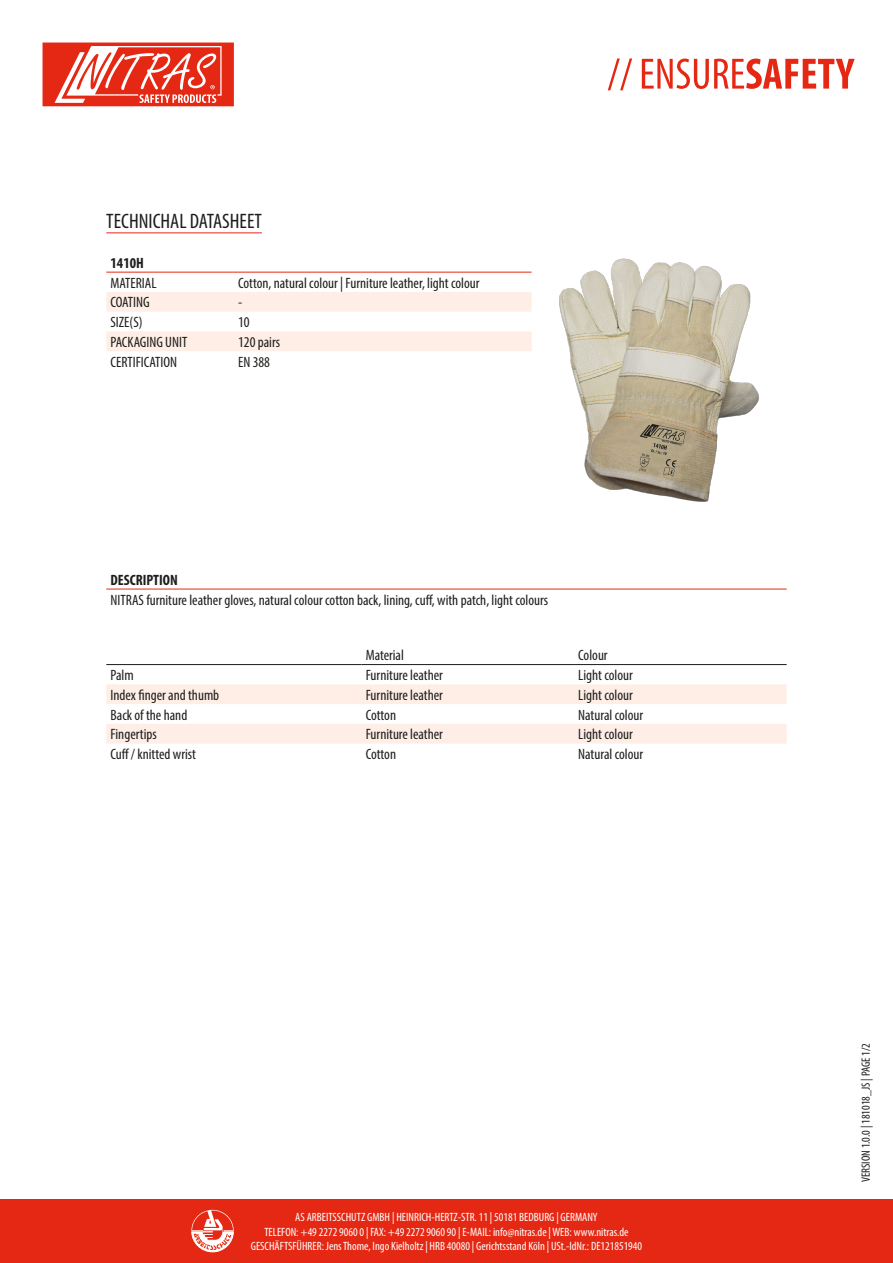
<style>
.page{position:relative;width:893px;height:1263px;background:#fff}
.page>*{position:absolute;margin:0;border:0;box-sizing:border-box;transform-origin:0 0}
.t1{font:condensed 21px "Myriad Pro";color:#1d1d1b}
.t2{font:condensed 15px "Myriad Pro";color:#1d1d1b}
.t3{font:700 condensed 15px "Myriad Pro";color:#1d1d1b}
.t4{font:condensed 12px/14.4px "Myriad Pro";color:#fff;text-align:center}
.t5{font:condensed 12px "Myriad Pro";color:#1d1d1b}
</style>
<div class="page">
<div style="left:0;top:1199px;width:893px;height:64px;background:#e52813"></div>
<svg style="left:608px;top:58px;width:247px;height:32px"></svg>
<svg style="left:191px;top:1210px;width:43px;height:42px"></svg>
<svg style="left:43px;top:43px;width:191px;height:63px"></svg>
<hr style="left:106px;top:232px;width:156px;height:1px;background:#e52813">
<svg style="left:106px;top:292px;width:425px;height:59px"></svg>
<hr style="left:106px;top:272px;width:128px;height:1px;background:#e52813">
<hr style="left:234px;top:272px;width:297px;height:1px;background:#e52813">
<img style="left:531px;top:258px;width:228px;height:244px">
<hr style="left:106px;top:589px;width:681px;height:1px;background:#e52813">
<svg style="left:106px;top:665px;width:681px;height:79px"></svg>
<svg style="left:106px;top:684px;width:681px;height:59px"></svg>
<hr style="left:106px;top:664px;width:255px;height:1px;background:#1d1d1b">
<hr style="left:361px;top:664px;width:213px;height:1px;background:#1d1d1b">
<hr style="left:574px;top:664px;width:213px;height:1px;background:#1d1d1b">
<p class="t1" style="left:106px;top:209px;width:157px">TECHNICHAL DATASHEET</p>
<p class="t3" style="left:111px;top:253px;width:35px">1410H</p>
<p class="t2" style="left:111px;top:274px;width:47px">MATERIAL</p>
<p class="t2" style="left:238px;top:274px;width:243px">Cotton, natural colour | Furniture leather, light colour</p>
<p class="t2" style="left:111px;top:293px;width:41px">COATING</p>
<p class="t2" style="left:238px;top:293px;width:6px">-</p>
<p class="t2" style="left:111px;top:313px;width:34px">SIZE(S)</p>
<p class="t2" style="left:238px;top:313px;width:13px">10</p>
<p class="t2" style="left:111px;top:333px;width:78px">PACKAGING UNIT</p>
<p class="t2" style="left:238px;top:333px;width:43px">120 pairs</p>
<p class="t2" style="left:111px;top:353px;width:68px">CERTIFICATION</p>
<p class="t2" style="left:238px;top:353px;width:33px">EN 388</p>
<p class="t3" style="left:111px;top:570px;width:69px">DESCRIPTION</p>
<p class="t2" style="left:111px;top:590px;width:439px">NITRAS furniture leather gloves, natural colour cotton back, lining, cuff, with patch, light colours</p>
<p class="t2" style="left:366px;top:646px;width:40px">Material</p>
<p class="t2" style="left:578px;top:646px;width:31px">Colour</p>
<p class="t2" style="left:111px;top:666px;width:25px">Palm</p>
<p class="t2" style="left:366px;top:666px;width:79px">Furniture leather</p>
<p class="t2" style="left:578px;top:666px;width:56px">Light colour</p>
<p class="t2" style="left:111px;top:686px;width:110px">Index finger and thumb</p>
<p class="t2" style="left:366px;top:686px;width:79px">Furniture leather</p>
<p class="t2" style="left:578px;top:686px;width:56px">Light colour</p>
<p class="t2" style="left:111px;top:705px;width:78px">Back of the hand</p>
<p class="t2" style="left:366px;top:705px;width:32px">Cotton</p>
<p class="t2" style="left:578px;top:705px;width:66px">Natural colour</p>
<p class="t2" style="left:111px;top:725px;width:48px">Fingertips</p>
<p class="t2" style="left:366px;top:725px;width:79px">Furniture leather</p>
<p class="t2" style="left:578px;top:725px;width:56px">Light colour</p>
<p class="t2" style="left:111px;top:745px;width:87px">Cuff / knitted wrist</p>
<p class="t2" style="left:366px;top:745px;width:32px">Cotton</p>
<p class="t2" style="left:578px;top:745px;width:66px">Natural colour</p>
<p class="t4" style="left:251px;top:1210px;width:393px">AS ARBEITSSCHUTZ GMBH | HEINRICH-HERTZ-STR. 11 | 50181 BEDBURG | GERMANY<br>TELEFON: +49 2272 9060 0 | FAX: +49 2272 9060 90 | E-MAIL: info@nitras.de | WEB: www.nitras.de<br>GESCHÄFTSFÜHRER: Jens Thome, Ingo Kielholtz | HRB 40080 | Gerichtsstand Köln | USt.-IdNr.: DE121851940</p>
<p class="t5" style="left:859px;top:1182px;width:140px;rotate:-90deg">VERSION 1.0.0 | 181018_JS | PAGE 1/2</p>
</div>
